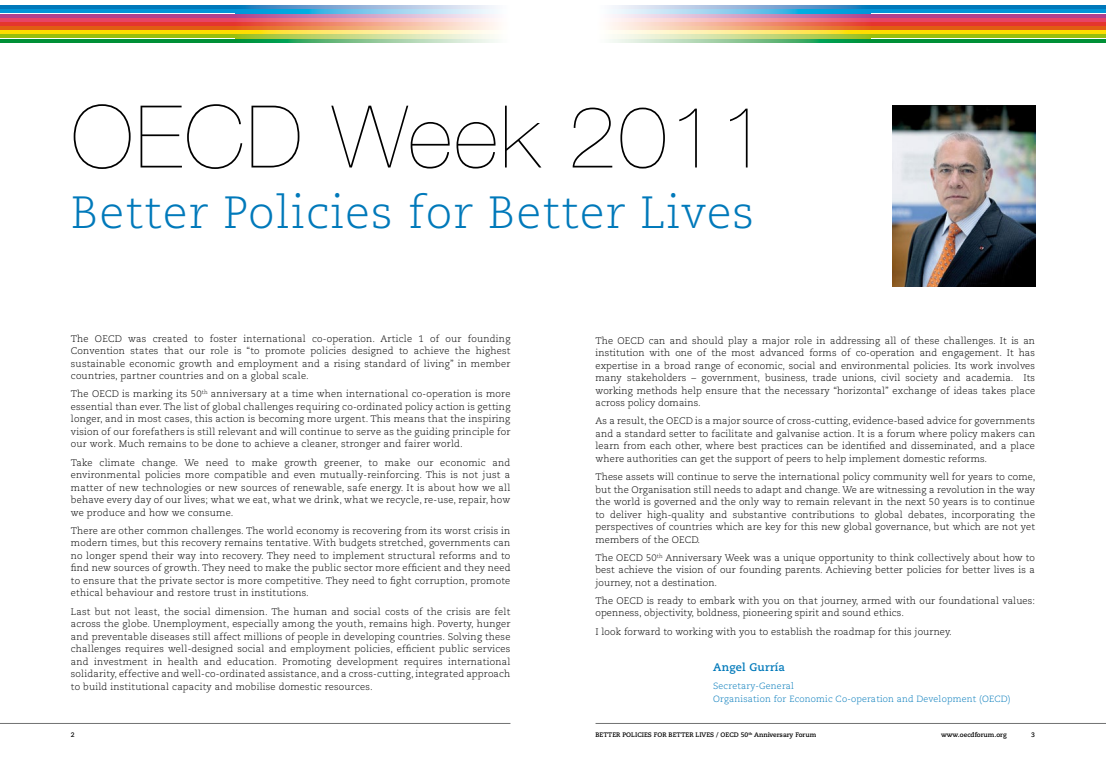
<style>
.page{position:relative;width:1106px;height:766px;background:#fff}
.page>*{position:absolute;margin:0;border:0;box-sizing:border-box;transform-origin:0 0}
.t1{font:200 86.5px "Helvetica Neue LT Std";letter-spacing:.03em;color:#000}
.t2{font:300 45.1px "Caecilia";letter-spacing:.03em;color:#0079ba}
.t3{font:700 11px "Caecilia";letter-spacing:.02em;color:#0079ba}
.t4{font:300 9.5px/12.5px "Caecilia";letter-spacing:.01em;color:#000;text-align:justify}
.t5{font:300 9px/12.5px "Caecilia";letter-spacing:.02em;color:#0079ba}
.t6{font:700 6.5px "Caecilia";color:#000}
.t7{font:700 3.8px "Caecilia";color:#000}
</style>
<div class="page">
<hr style="left:595px;top:723px;width:511px;height:1px;background:#707172">
<hr style="left:0;top:723px;width:510px;height:1px;background:#707172">
<hr style="left:870px;top:39px;width:236px;height:3px;background:#009037">
<hr style="left:870px;top:35px;width:236px;height:3px;background:#97bf0d">
<hr style="left:870px;top:31px;width:236px;height:3px;background:#fd0">
<hr style="left:870px;top:22px;width:236px;height:4px;background:#e5352d">
<hr style="left:870px;top:26px;width:236px;height:4px;background:#e15c13">
<hr style="left:870px;top:14px;width:236px;height:3px;background:#af418e">
<hr style="left:870px;top:10px;width:236px;height:3px;background:#0095d8">
<hr style="left:870px;top:6px;width:236px;height:3px;background:#0078ba">
<hr style="left:870px;top:18px;width:236px;height:3px;background:#e74466">
<svg style="left:612px;top:39px;width:258px;height:3px"></svg>
<svg style="left:612px;top:35px;width:258px;height:3px"></svg>
<svg style="left:612px;top:31px;width:258px;height:3px"></svg>
<svg style="left:609px;top:22px;width:261px;height:4px"></svg>
<svg style="left:608px;top:26px;width:262px;height:4px"></svg>
<svg style="left:613px;top:14px;width:257px;height:3px"></svg>
<svg style="left:610px;top:10px;width:260px;height:3px"></svg>
<svg style="left:612px;top:6px;width:258px;height:3px"></svg>
<svg style="left:615px;top:18px;width:255px;height:3px"></svg>
<hr style="left:0;top:39px;width:235px;height:3px;background:#009037">
<hr style="left:0;top:35px;width:235px;height:3px;background:#97bf0d">
<hr style="left:0;top:31px;width:235px;height:3px;background:#fd0">
<hr style="left:0;top:22px;width:235px;height:4px;background:#e5352d">
<hr style="left:0;top:26px;width:235px;height:4px;background:#e15c13">
<hr style="left:0;top:14px;width:235px;height:3px;background:#af418e">
<hr style="left:0;top:10px;width:235px;height:3px;background:#0095d8">
<hr style="left:0;top:6px;width:235px;height:3px;background:#0078ba">
<hr style="left:0;top:18px;width:235px;height:3px;background:#e74466">
<svg style="left:235px;top:39px;width:260px;height:3px"></svg>
<svg style="left:235px;top:35px;width:260px;height:3px"></svg>
<svg style="left:235px;top:31px;width:260px;height:3px"></svg>
<svg style="left:235px;top:22px;width:263px;height:4px"></svg>
<svg style="left:235px;top:26px;width:264px;height:4px"></svg>
<svg style="left:235px;top:14px;width:259px;height:3px"></svg>
<svg style="left:235px;top:10px;width:262px;height:3px"></svg>
<svg style="left:235px;top:6px;width:260px;height:3px"></svg>
<svg style="left:235px;top:18px;width:257px;height:3px"></svg>
<img style="left:892px;top:106px;width:143px;height:180px">
<h1 class="t1" style="left:71px;top:87px;width:698px">OECD Week 2011</h1>
<h2 class="t2" style="left:71px;top:187px;width:685px">Better Policies for Better Lives</h2>
<p class="t4" style="left:71px;top:332px;width:441px">The OECD was created to foster international co-operation. Article 1 of our founding Convention states that our role is “to promote policies designed to achieve the highest sustainable economic growth and employment and a rising standard of living” in member countries, partner countries and on a global scale.</p>
<p class="t4" style="left:71px;top:388px;width:441px">The OECD is marking its 50<sup>th</sup> anniversary at a time when international co-operation is more essential than ever. The list of global challenges requiring co-ordinated policy action is getting longer, and in most cases, this action is becoming more urgent. This means that the inspiring vision of our forefathers is still relevant and will continue to serve as the guiding principle for our work. Much remains to be done to achieve a cleaner, stronger and fairer world.</p>
<p class="t4" style="left:71px;top:456px;width:441px">Take climate change. We need to make growth greener, to make our economic and environmental policies more compatible and even mutually-reinforcing. This is not just a matter of new technologies or new sources of renewable, safe energy. It is about how we all behave every day of our lives; what we eat, what we drink, what we recycle, re-use, repair, how we produce and how we consume.</p>
<p class="t4" style="left:71px;top:524px;width:441px">There are other common challenges. The world economy is recovering from its worst crisis in modern times, but this recovery remains tentative. With budgets stretched, governments can no longer spend their way into recovery. They need to implement structural reforms and to find new sources of growth. They need to make the public sector more efficient and they need to ensure that the private sector is more competitive. They need to fight corruption, promote ethical behaviour and restore trust in institutions.</p>
<p class="t4" style="left:71px;top:605px;width:441px">Last but not least, the social dimension. The human and social costs of the crisis are felt across the globe. Unemployment, especially among the youth, remains high. Poverty, hunger and preventable diseases still affect millions of people in developing countries. Solving these challenges requires well-designed social and employment policies, efficient public services and investment in health and education. Promoting development requires international solidarity, effective and well-co-ordinated assistance, and a cross-cutting, integrated approach to build institutional capacity and mobilise domestic resources.</p>
<p class="t4" style="left:595px;top:334px;width:441px">The OECD can and should play a major role in addressing all of these challenges. It is an institution with one of the most advanced forms of co-operation and engagement. It has expertise in a broad range of economic, social and environmental policies. Its work involves many stakeholders – government, business, trade unions, civil society and academia. Its working methods help ensure that the necessary “horizontal” exchange of ideas takes place across policy domains.</p>
<p class="t4" style="left:595px;top:415px;width:441px">As a result, the OECD is a major source of cross-cutting, evidence-based advice for governments and a standard setter to facilitate and galvanise action. It is a forum where policy makers can learn from each other, where best practices can be identified and disseminated, and a place where authorities can get the support of peers to help implement domestic reforms.</p>
<p class="t4" style="left:595px;top:470px;width:441px">These assets will continue to serve the international policy community well for years to come, but the Organisation still needs to adapt and change. We are witnessing a revolution in the way the world is governed and the only way to remain relevant in the next 50 years is to continue to deliver high-quality and substantive contributions to global debates, incorporating the perspectives of countries which are key for this new global governance, but which are not yet members of the OECD.</p>
<p class="t4" style="left:595px;top:551px;width:441px">The OECD 50<sup>th</sup> Anniversary Week was a unique opportunity to think collectively about how to best achieve the vision of our founding parents. Achieving better policies for better lives is a journey, not a destination.</p>
<p class="t4" style="left:595px;top:594px;width:441px">The OECD is ready to embark with you on that journey, armed with our foundational values: openness, objectivity, boldness, pioneering spirit and sound ethics.</p>
<p class="t4" style="left:595px;top:625px;width:358px">I look forward to working with you to establish the roadmap for this journey.</p>
<p class="t3" style="left:713px;top:660px;width:73px">Angel Gurría</p>
<p class="t5" style="left:713px;top:679px;width:299px">Secretary-General<br>Organisation for Economic Co-operation and Development (OECD)</p>
<p class="t7" style="left:748px;top:731px;width:5px">th</p>
<p class="t6" style="left:71px;top:730px;width:5px">2</p>
<p class="t6" style="left:754px;top:730px;width:64px">Anniversary Forum</p>
<p class="t6" style="left:941px;top:730px;width:67px">www.oecdforum.org</p>
<p class="t6" style="left:595px;top:730px;width:154px">BETTER POLICIES FOR BETTER LIVES / OECD 50</p>
<p class="t6" style="left:1031px;top:730px;width:5px">3</p>
</div>
